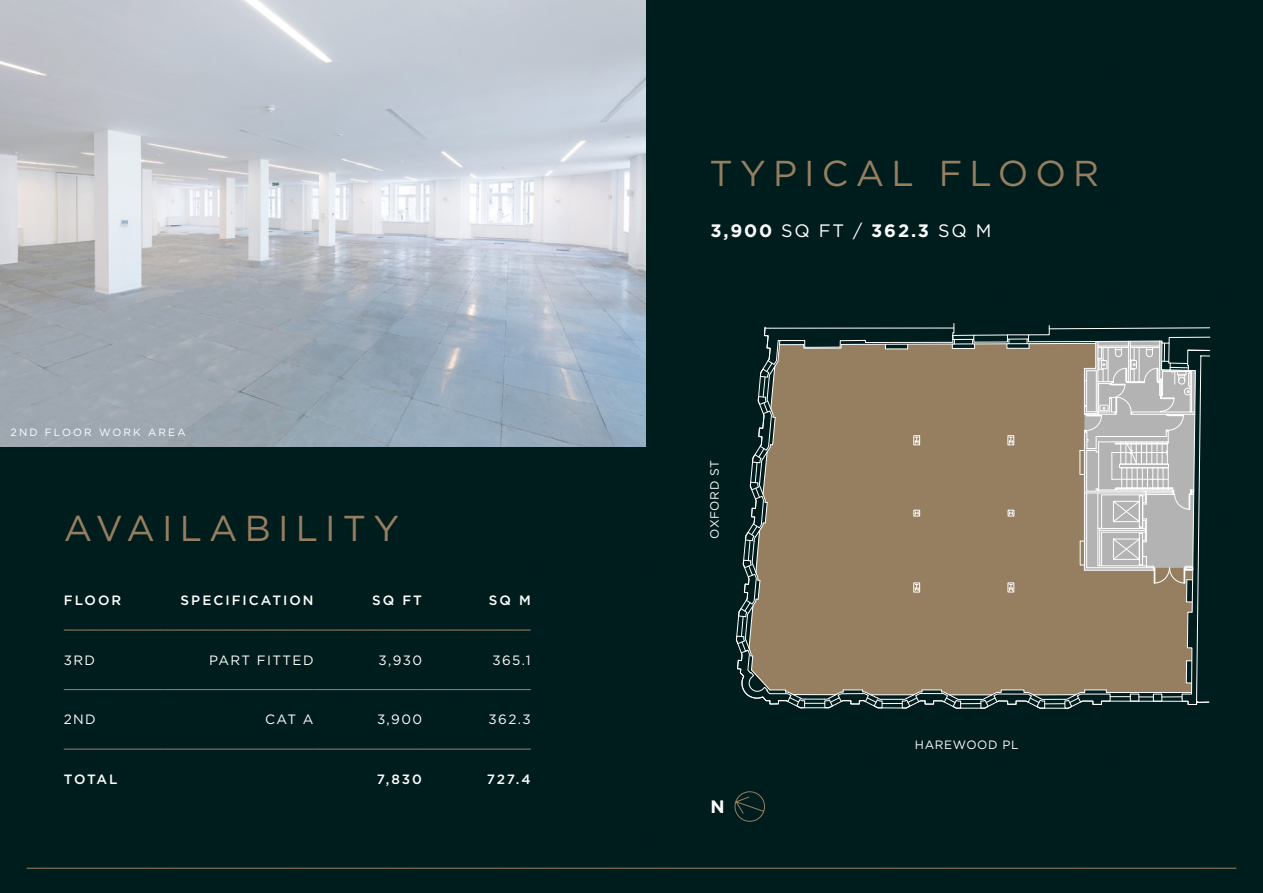
<style>
.page{position:relative;width:1263px;height:893px;background:#fff}
.page>*{position:absolute;margin:0;border:0;box-sizing:border-box;transform-origin:0 0}
.t1{font:36px "Gotham";letter-spacing:.2em;color:#967e60}
.t2{font:700 18px "Gotham";letter-spacing:.1em;color:#fff}
.t3{font:500 13.5px "Gotham";letter-spacing:.15em;color:#fff}
.t4{font:13.5px "Gotham";letter-spacing:.1em;color:#fff}
.t5{font:12px "Gotham";letter-spacing:.05em;color:#fff}
.t6{font:10.5px "Gotham";letter-spacing:.2em;color:#fff}
.s1{font-weight:400}
</style>
<div class="page">
<div style="left:280px;top:447px;width:453px;height:446px;background:#001d1d"></div>
<div style="left:0;top:447px;width:279px;height:446px;background:#001d1d"></div>
<div style="left:646px;top:0;width:87px;height:446px;background:#001d1d"></div>
<svg style="left:733px;top:0;width:530px;height:893px;background:#344139"></svg>
<hr style="left:27px;top:868px;width:1209px;height:1px;background:#967e60">
<img style="left:0;top:0;width:646px;height:446px">
<hr style="left:64px;top:629px;width:100px;height:2px;background:#967e60">
<hr style="left:164px;top:629px;width:150px;height:2px;background:#967e60">
<hr style="left:314px;top:629px;width:108px;height:2px;background:#967e60">
<hr style="left:422px;top:629px;width:109px;height:2px;background:#967e60">
<hr style="left:64px;top:689px;width:100px;height:1px;background:#967e60">
<hr style="left:164px;top:689px;width:150px;height:1px;background:#967e60">
<hr style="left:314px;top:689px;width:108px;height:1px;background:#967e60">
<hr style="left:422px;top:689px;width:109px;height:1px;background:#967e60">
<hr style="left:64px;top:749px;width:100px;height:1px;background:#967e60">
<hr style="left:164px;top:749px;width:150px;height:1px;background:#967e60">
<hr style="left:314px;top:749px;width:108px;height:1px;background:#967e60">
<hr style="left:422px;top:749px;width:109px;height:1px;background:#967e60">
<p class="t6" style="left:11px;top:426px;width:176px">2ND FLOOR WORK AREA</p>
<h1 class="t1" style="left:64px;top:508px;width:337px">AVAILABILITY</h1>
<p class="t3" style="left:64px;top:592px;width:59px">FLOOR</p>
<p class="t3" style="left:181px;top:592px;width:134px">SPECIFICATION</p>
<p class="t3" style="left:372px;top:592px;width:51px">SQ FT</p>
<p class="t3" style="left:489px;top:592px;width:43px">SQ M</p>
<p class="t4" style="left:64px;top:652px;width:33px">3RD</p>
<p class="t4" style="left:209px;top:652px;width:106px">PART FITTED</p>
<p class="t4" style="left:378px;top:652px;width:45px">3,930</p>
<p class="t4" style="left:493px;top:652px;width:40px">365.1</p>
<p class="t4" style="left:64px;top:712px;width:34px">2ND</p>
<p class="t4" style="left:265px;top:712px;width:50px">CAT A</p>
<p class="t4" style="left:377px;top:712px;width:47px">3,900</p>
<p class="t4" style="left:489px;top:712px;width:44px">362.3</p>
<p class="t3" style="left:64px;top:772px;width:55px">TOTAL</p>
<p class="t3" style="left:377px;top:772px;width:47px">7,830</p>
<p class="t3" style="left:487px;top:772px;width:45px">727.4</p>
<h1 class="t1" style="left:709px;top:154px;width:391px">TYPICAL FLOOR</h1>
<h2 class="t2" style="left:710px;top:220px;width:282px">3,900 <span class="s1">SQ FT /</span> 362.3 <span class="s1">SQ M</span></h2>
<p class="t5" style="left:708px;top:539px;width:80px;rotate:-90deg">OXFORD ST</p>
<h2 class="t2" style="left:710px;top:796px;width:16px">N</h2>
<p class="t5" style="left:915px;top:738px;width:105px">HAREWOOD PL</p>
</div>
